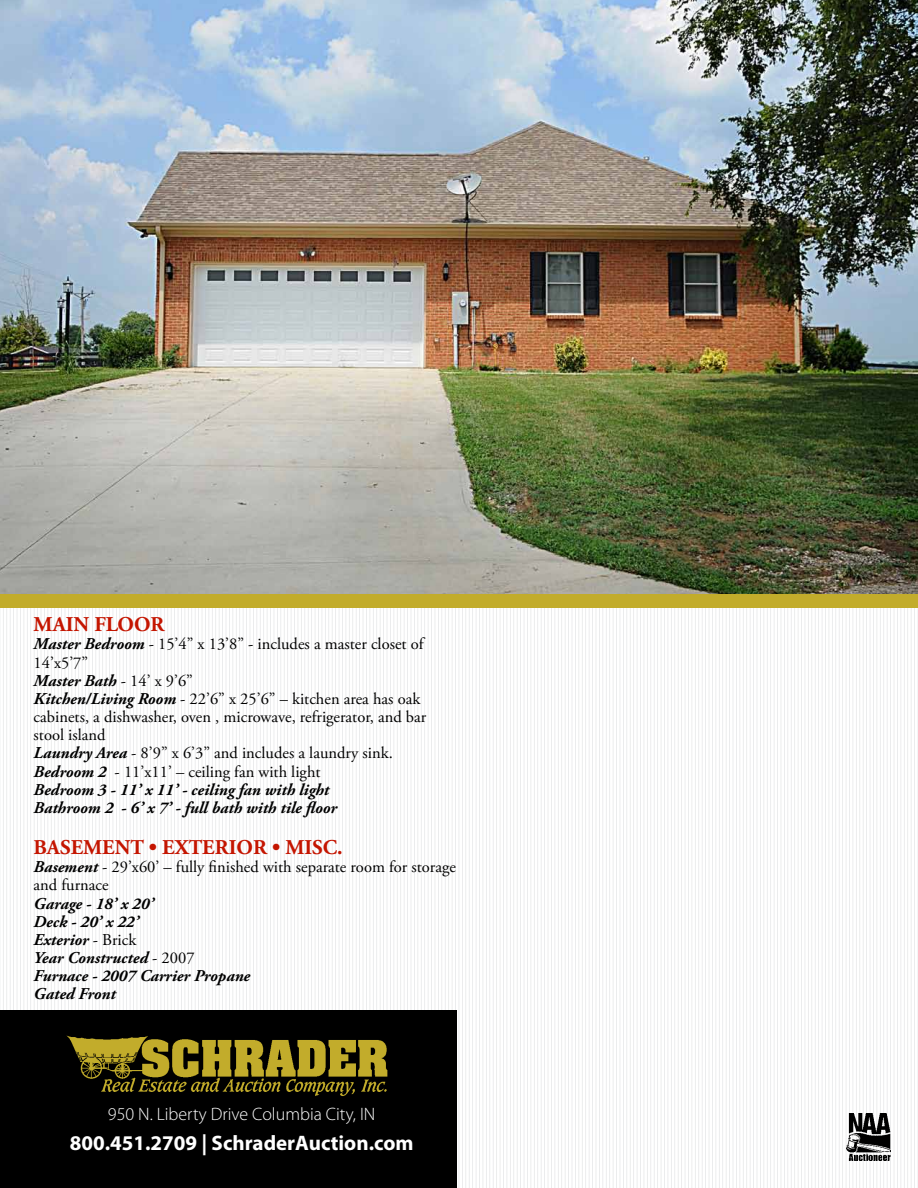
<style>
.page{position:relative;width:918px;height:1188px;background:#fff}
.page>*{position:absolute;margin:0;border:0;box-sizing:border-box;transform-origin:0 0}
.t1{font:700 21px "Myriad Pro";color:#fff}
.t2{font:700 21px "Adobe Garamond Pro";color:#c41500}
.t3{font:300 18px "Myriad Pro";color:#fff}
.t4{font:16.5px/18.1px "Adobe Garamond Pro";color:#000}
.t5{font:italic 700 16.5px/18.1px "Adobe Garamond Pro";color:#000}
.s1{font-weight:700;font-style:italic}
.s2{font-weight:400;font-style:normal}
</style>
<div class="page">
<img style="left:0;top:0;width:918px;height:594px">
<img style="left:3px;top:608px;width:912px;height:580px">
<div style="left:0;top:594px;width:918px;height:14px;background:#c2ac2b"></div>
<div style="left:0;top:1010px;width:456px;height:178px;background:#000"></div>
<img style="left:67px;top:1035px;width:321px;height:61px">
<img style="left:847px;top:1113px;width:44px;height:48px">
<p class="t2" style="left:34px;top:612px;width:132px">MAIN FLOOR</p>
<p class="t4" style="left:34px;top:636px;width:394px"><span class="s1">Master Bedroom</span> - 15’4” x 13’8” - includes a master closet of 14’x5’7”<br><span class="s1">Master Bath</span> - 14’ x 9’6”<br><span class="s1">Kitchen/Living Room</span> - 22’6” x 25’6” – kitchen area has oak cabinets, a dishwasher, oven , microwave, refrigerator, and bar stool island<br><span class="s1">Laundry Area</span> - 8’9” x 6’3” and includes a laundry sink.<br><span class="s1">Bedroom 2</span> - 11’x11’ – ceiling fan with light<br><span class="s1">Bedroom 3 - 11’ x 11’ - ceiling fan with light<br>Bathroom 2 - 6’ x 7’ - full bath with tile floor</span></p>
<p class="t2" style="left:34px;top:835px;width:311px">BASEMENT • EXTERIOR • MISC.</p>
<p class="t4" style="left:34px;top:858px;width:424px"><span class="s1">Basement</span> - 29’x60’ – fully finished with separate room for storage and furnace</p>
<p class="t5" style="left:34px;top:895px;width:218px">Garage - 18’ x 20’<br>Deck - 20’ x 22’<br>Exterior <span class="s2">- Brick<br></span>Year Constructed <span class="s2">- 2007<br></span>Furnace - 2007 Carrier Propane<br>Gated Front</p>
<p class="t3" style="left:108px;top:1103px;width:269px">950 N. Liberty Drive Columbia City, IN</p>
<p class="t1" style="left:70px;top:1129px;width:345px">800.451.2709 | SchraderAuction.com</p>
</div>
